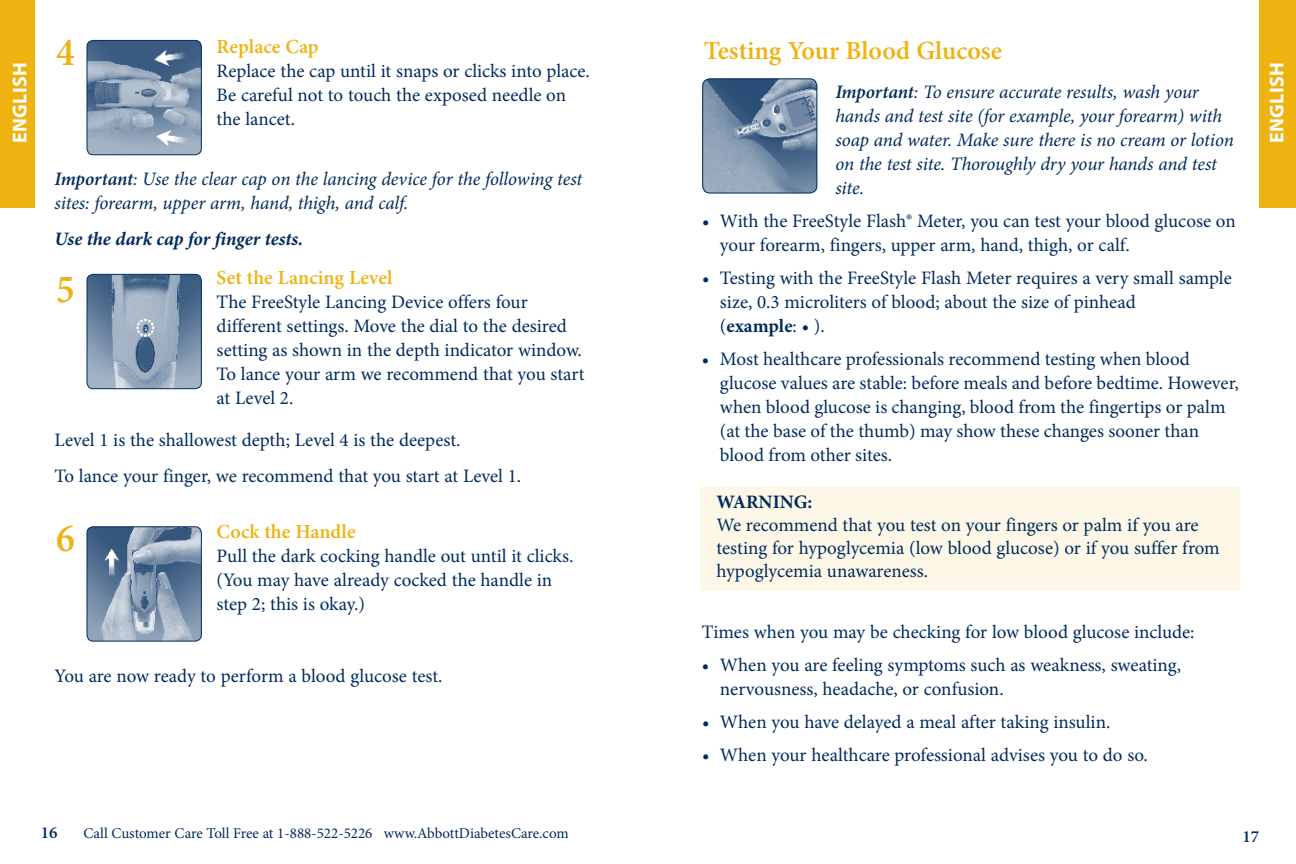
<style>
.page{position:relative;width:1296px;height:864px;background:#fff}
.page>*{position:absolute;margin:0;border:0;box-sizing:border-box;transform-origin:0 0}
.t1{font:600 40px "Minion Pro";color:#eeb211;scale:.95 1}
.t2{font:600 26px "Minion Pro";color:#eeb211}
.t3{font:600 20px "Minion Pro";color:#eeb211}
.t4{font:700 20px "Myriad Pro";letter-spacing:.02em;color:#fff}
.t5{font:19px/24px "Minion Pro";color:#002b5c}
.t6{font:italic 19px/24px "Minion Pro";letter-spacing:-.01em;color:#002b5c}
.t7{font:italic 700 19px "Minion Pro";letter-spacing:-.005em;color:#002b5c}
.t8{font:700 19px "Minion Pro";color:#002b5c}
.t9{font:600 17px "Minion Pro";color:#002b5c}
.t10{font:15px "Minion Pro";color:#002b5c}
.s1{font-weight:600}
.s2{font-weight:700}
</style>
<div class="page">
<div style="left:0;top:0;width:35px;height:208px;background:#eeb211"></div>
<div style="left:1259px;top:0;width:37px;height:208px;background:#eeb211"></div>
<img style="left:87px;top:40px;width:114px;height:115px;border-radius:6px">
<div style="left:87px;top:40px;width:115px;height:115px;border:1px solid #002b5c;border-radius:6px"></div>
<img style="left:87px;top:527px;width:114px;height:114px;border-radius:6px">
<div style="left:87px;top:526px;width:115px;height:116px;border:1px solid #002b5c;border-radius:6px"></div>
<img style="left:87px;top:274px;width:114px;height:115px;border-radius:6px">
<div style="left:87px;top:274px;width:115px;height:115px;border:1px solid #002b5c;border-radius:6px"></div>
<svg style="left:135px;top:318px;width:20px;height:20px"></svg>
<img style="left:703px;top:79px;width:114px;height:114px;border-radius:7px">
<div style="left:702px;top:78px;width:115px;height:116px;border:1px solid #002b5c;border-radius:7px"></div>
<div style="left:700px;top:487px;width:540px;height:104px;background:#fdf7e7"></div>
<p class="t4" style="left:7px;top:143px;width:83px;rotate:-90deg">ENGLISH</p>
<h1 class="t1" style="left:56px;top:28px;width:20px">4</h1>
<p class="t3" style="left:217px;top:34px;width:104px">Replace Cap</p>
<p class="t5" style="left:217px;top:59px;width:375px">Replace the cap until it snaps or clicks into place.<br>Be careful not to touch the exposed needle on the lancet.</p>
<p class="t6" style="left:55px;top:166px;width:529px"><span class="s1">Important</span>: Use the clear cap on the lancing device for the following test sites: forearm, upper arm, hand, thigh, and calf.</p>
<p class="t7" style="left:55px;top:225px;width:250px">Use the dark cap for finger tests.</p>
<p class="t3" style="left:217px;top:266px;width:177px">Set the Lancing Level</p>
<p class="t5" style="left:217px;top:290px;width:369px">The FreeStyle Lancing Device offers four different settings. Move the dial to the desired setting as shown in the depth indicator window.<br>To lance your arm we recommend that you start at Level 2.</p>
<p class="t5" style="left:55px;top:422px;width:468px;line-height:36px">Level 1 is the shallowest depth; Level 4 is the deepest.<br>To lance your finger, we recommend that you start at Level 1.</p>
<p class="t3" style="left:217px;top:520px;width:141px">Cock the Handle</p>
<p class="t5" style="left:217px;top:544px;width:358px">Pull the dark cocking handle out until it clicks. (You may have already cocked the handle in step 2; this is okay.)</p>
<h1 class="t1" style="left:56px;top:266px;width:18px">5</h1>
<h1 class="t1" style="left:56px;top:514px;width:19px">6</h1>
<p class="t5" style="left:55px;top:664px;width:389px">You are now ready to perform a blood glucose test.</p>
<p class="t9" style="left:41px;top:822px;width:17px">16</p>
<p class="t10" style="left:83px;top:823px;width:487px">Call Customer Care Toll Free at 1-888-522-5226 www.AbbottDiabetesCare.com</p>
<h2 class="t2" style="left:704px;top:35px;width:300px">Testing Your Blood Glucose</h2>
<p class="t6" style="left:835px;top:80px;width:400px"><span class="s1">Important</span>: To ensure accurate results, wash your hands and test site (for example, your forearm) with soap and water. Make sure there is no cream or lotion on the test site. Thoroughly dry your hands and test site.</p>
<p class="t5" style="left:720px;top:209px;width:517px;text-indent:-18px">• With the FreeStyle Flash® Meter, you can test your blood glucose on your forearm, fingers, upper arm, hand, thigh, or calf.</p>
<p class="t5" style="left:720px;top:266px;width:513px;text-indent:-18px">• Testing with the FreeStyle Flash Meter requires a very small sample size, 0.3 microliters of blood; about the size of pinhead<br>(<span class="s2">example</span>: • ).</p>
<p class="t5" style="left:720px;top:347px;width:520px;text-indent:-18px">• Most healthcare professionals recommend testing when blood glucose values are stable: before meals and before bedtime. However, when blood glucose is changing, blood from the fingertips or palm (at the base of the thumb) may show these changes sooner than blood from other sites.</p>
<p class="t8" style="left:717px;top:489px;width:97px">WARNING:</p>
<p class="t5" style="left:717px;top:514px;width:505px;line-height:22.8px">We recommend that you test on your fingers or palm if you are testing for hypoglycemia (low blood glucose) or if you suffer from hypoglycemia unawareness.</p>
<p class="t5" style="left:702px;top:620px;width:494px">Times when you may be checking for low blood glucose include:</p>
<p class="t5" style="left:720px;top:653px;width:463px;text-indent:-18px">• When you are feeling symptoms such as weakness, sweating, nervousness, headache, or confusion.</p>
<p class="t5" style="left:702px;top:710px;width:410px">• When you have delayed a meal after taking insulin.</p>
<p class="t5" style="left:702px;top:743px;width:447px">• When your healthcare professional advises you to do so.</p>
<p class="t4" style="left:1264px;top:143px;width:83px;rotate:-90deg">ENGLISH</p>
<p class="t9" style="left:1242px;top:826px;width:17px">17</p>
</div>
